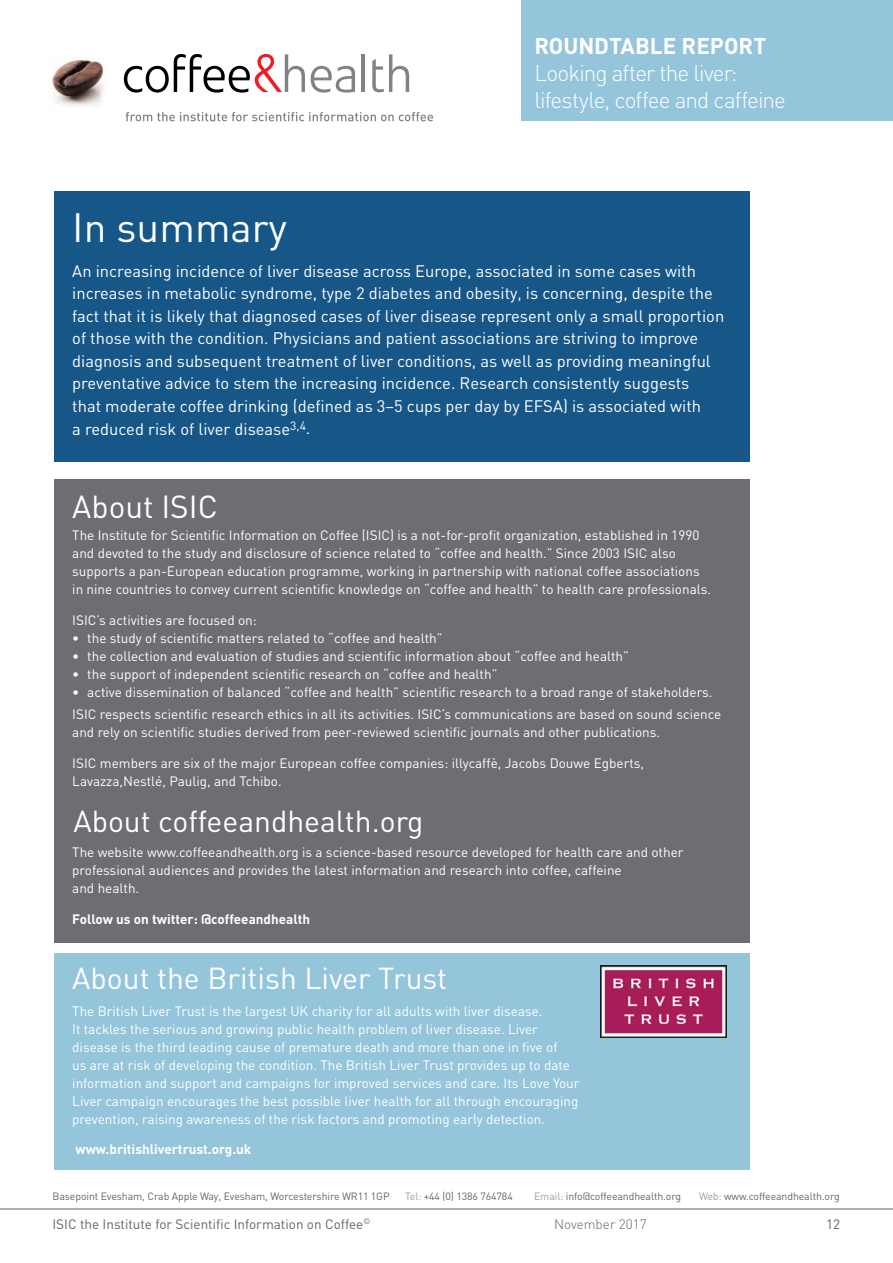
<style>
.page{position:relative;width:893px;height:1263px;background:#fff}
.page>*{position:absolute;margin:0;border:0;box-sizing:border-box;transform-origin:0 0}
.t1{font:40.5px "DIN";color:#fff}
.t2{font:31.5px "DIN";color:#fff}
.t3{font:30px "DIN";color:#fff}
.t4{font:300 22.5px/27px "DIN";letter-spacing:-.04em;color:#fff}
.t5{font:700 22.5px "DIN";letter-spacing:-.005em;color:#fff}
.t6{font:16.5px/22.5px "DIN";color:#fff}
.t7{font:13.5px/18px "DIN";color:#fff}
.t8{font:700 13.5px "DIN";color:#fff}
.t9{font:13.5px "DIN";color:#636466}
.t10{font:300 13.5px "DIN";color:#636466}
.t11{font:10.5px "DIN";letter-spacing:-.01em;color:#636466}
.s1{color:#9d9fa2}
</style>
<div class="page">
<hr style="left:0;top:1209px;width:893px;height:1px;background:#636466">
<div style="left:522px;top:0;width:371px;height:121px;background:#95c5da"></div>
<svg style="left:124px;top:54px;width:181px;height:39px"></svg>
<svg style="left:311px;top:66px;width:44px;height:27px"></svg>
<hr style="left:362px;top:54px;width:3px;height:38px;background:#808285">
<svg style="left:372px;top:54px;width:37px;height:38px"></svg>
<img style="left:50px;top:58px;width:54px;height:48px">
<svg style="left:126px;top:112px;width:307px;height:9px"></svg>
<div style="left:54px;top:191px;width:695px;height:270px;background:#165788"></div>
<div style="left:54px;top:479px;width:695px;height:464px;background:#6d6e71"></div>
<div style="left:54px;top:952px;width:695px;height:217px;background:#95c5da"></div>
<img style="left:601px;top:966px;width:126px;height:71px">
<h3 class="t5" style="left:534px;top:31px;width:233px">ROUNDTABLE REPORT</h3>
<h3 class="t4" style="left:534px;top:59px;width:253px">Looking after the liver: lifestyle, coffee and caffeine</h3>
<h1 class="t1" style="left:72px;top:202px;width:216px">In summary</h1>
<p class="t6" style="left:72px;top:259px;width:653px">An increasing incidence of liver disease across Europe, associated in some cases with increases in metabolic syndrome, type 2 diabetes and obesity, is concerning, despite the fact that it is likely that diagnosed cases of liver disease represent only a small proportion of those with the condition. Physicians and patient associations are striving to improve diagnosis and subsequent treatment of liver conditions, as well as providing meaningful preventative advice to stem the increasing incidence. Research consistently suggests<br>that moderate coffee drinking (defined as 3–5 cups per day by EFSA) is associated with<br>a reduced risk of liver disease<sup>3,4</sup>.</p>
<h2 class="t2" style="left:72px;top:487px;width:147px">About ISIC</h2>
<p class="t7" style="left:72px;top:526px;width:640px">The Institute for Scientific Information on Coffee (ISIC) is a not-for-profit organization, established in 1990 and devoted to the study and disclosure of science related to “coffee and health.” Since 2003 ISIC also supports a pan-European education programme, working in partnership with national coffee associations in nine countries to convey current scientific knowledge on “coffee and health” to health care professionals.</p>
<p class="t7" style="left:72px;top:610px;width:186px">ISIC’s activities are focused on:</p>
<p class="t7" style="left:72px;top:628px;width:372px">• the study of scientific matters related to “coffee and health”</p>
<p class="t7" style="left:72px;top:646px;width:558px">• the collection and evaluation of studies and scientific information about “coffee and health”</p>
<p class="t7" style="left:72px;top:664px;width:427px">• the support of independent scientific research on “coffee and health”</p>
<p class="t7" style="left:72px;top:680px;width:651px;line-height:22.2px">• active dissemination of balanced “coffee and health” scientific research to a broad range of stakeholders.<br>ISIC respects scientific research ethics in all its activities. ISIC’s communications are based on sound science</p>
<p class="t7" style="left:72px;top:723px;width:589px">and rely on scientific studies derived from peer-reviewed scientific journals and other publications.</p>
<p class="t7" style="left:72px;top:753px;width:573px">ISIC members are six of the major European coffee companies: illycaffè, Jacobs Douwe Egberts,<br>Lavazza,Nestlé, Paulig, and Tchibo.</p>
<h3 class="t3" style="left:73px;top:803px;width:352px">About coffeeandhealth.org</h3>
<p class="t7" style="left:72px;top:843px;width:613px">The website www.coffeeandhealth.org is a science-based resource developed for health care and other professional audiences and provides the latest information and research into coffee, caffeine<br>and health.</p>
<p class="t8" style="left:72px;top:910px;width:240px">Follow us on twitter: @coffeeandhealth</p>
<h3 class="t3" style="left:72px;top:959px;width:376px">About the British Liver Trust</h3>
<p class="t7" style="left:72px;top:1001px;width:509px">The British Liver Trust is the largest UK charity for all adults with liver disease.<br>It tackles the serious and growing public health problem of liver disease. Liver disease is the third leading cause of premature death and more than one in five of<br>us are at risk of developing the condition. The British Liver Trust provides up to date information and support and campaigns for improved services and care. Its Love Your Liver campaign encourages the best possible liver health for all through encouraging prevention, raising awareness of the risk factors and promoting early detection.</p>
<p class="t8" style="left:75px;top:1140px;width:178px">www.britishlivertrust.org.uk</p>
<p class="t11" style="left:53px;top:1190px;width:339px">Basepoint Evesham, Crab Apple Way, Evesham, Worcestershire WR11 1GP</p>
<p class="t11" style="left:405px;top:1190px;width:109px"><span class="s1">Tel:</span> +44 (0) 1386 764784</p>
<p class="t11" style="left:534px;top:1190px;width:148px"><span class="s1">Email:</span> info@coffeeandhealth.org</p>
<p class="t11" style="left:699px;top:1190px;width:142px"><span class="s1">Web:</span> www.coffeeandhealth.org</p>
<p class="t9" style="left:53px;top:1215px;width:319px">ISIC the Institute for Scientific Information on Coffee<sup>©</sup></p>
<p class="t10" style="left:554px;top:1215px;width:94px">November 2017</p>
<p class="t9" style="left:826px;top:1215px;width:16px">12</p>
</div>
